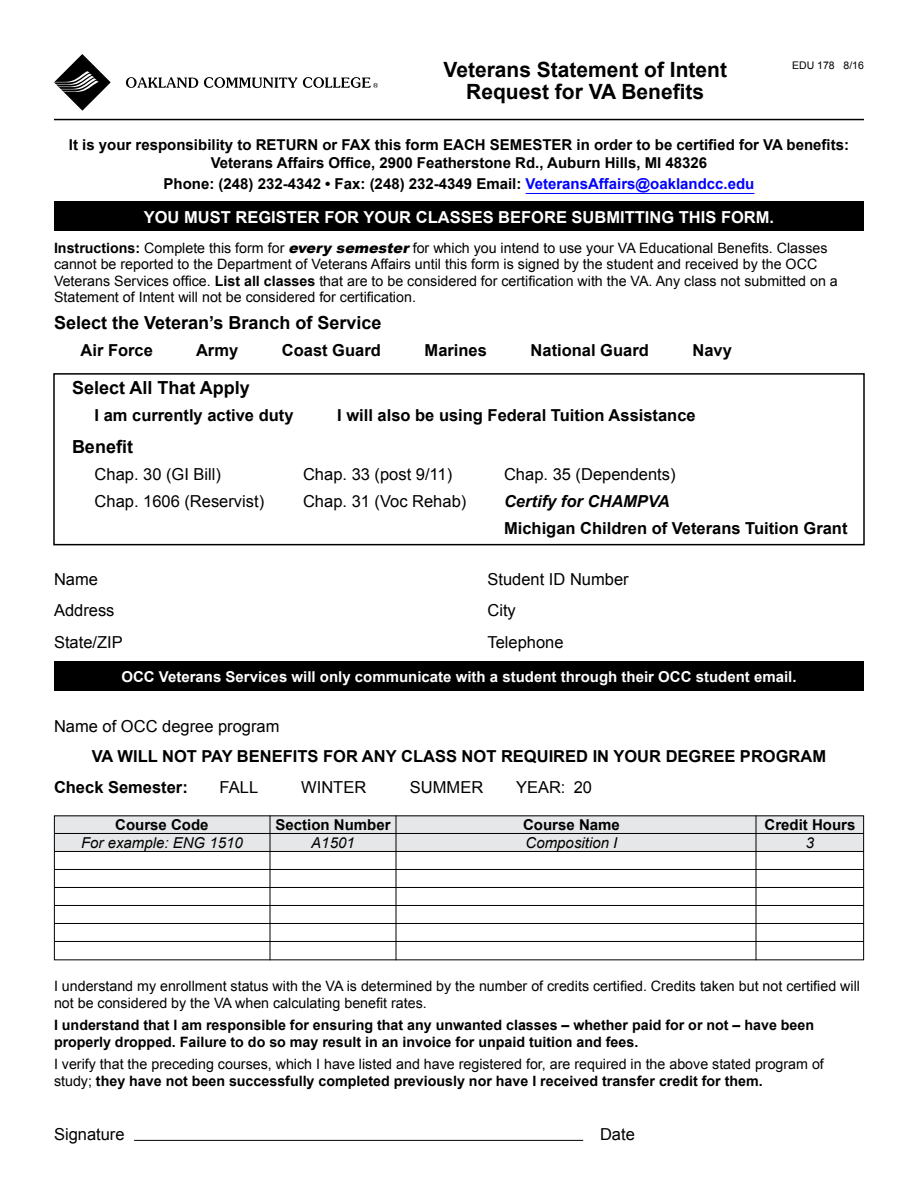
<style>
.page{position:relative;width:918px;height:1188px;background:#fff}
.page>*{position:absolute;margin:0;border:0;box-sizing:border-box;transform-origin:0 0}
.t1{font:700 21px "Arial";color:#000}
.t2{font:700 18px "Arial";color:#000}
.t3{font:700 16.5px "Arial";color:#000}
.t4{font:16.5px "Arial";color:#000}
.t5{font:700 16.5px "Arial";color:#fff}
.t6{font:italic 700 16.5px "Arial";color:#000}
.t7{font:700 15px/18px "Arial";color:#000;text-align:center}
.t8{font:700 15px "Arial";color:#fff}
.t9{font:italic 15px "Arial";color:#000}
.t10{font:14.25px/16.5px "Arial";color:#000}
.t11{font:700 14.25px/16.5px "Arial";color:#000}
.t12{font:10.5px "Arial";color:#000}
.s1{color:#00f}
.s2{font-weight:700}
.s3{font-weight:900;font-style:italic}
</style>
<div class="page">
<div style="left:54px;top:815px;width:810px;height:36px;background:#e6e7e8"></div>
<div style="left:53px;top:373px;width:812px;height:172px;border:2px solid #000"></div>
<div style="left:54px;top:662px;width:810px;height:30px;background:#000"></div>
<hr style="left:54px;top:833px;width:810px;height:1px;background:#000">
<hr style="left:54px;top:851px;width:810px;height:1px;background:#000">
<hr style="left:54px;top:869px;width:810px;height:1px;background:#000">
<hr style="left:54px;top:887px;width:810px;height:1px;background:#000">
<hr style="left:54px;top:905px;width:810px;height:1px;background:#000">
<hr style="left:54px;top:923px;width:810px;height:1px;background:#000">
<hr style="left:54px;top:941px;width:810px;height:1px;background:#000">
<hr style="left:270px;top:815px;width:1px;height:145px;background:#000">
<hr style="left:396px;top:815px;width:1px;height:145px;background:#000">
<hr style="left:756px;top:815px;width:1px;height:145px;background:#000">
<div style="left:54px;top:201px;width:810px;height:30px;background:#000"></div>
<hr style="left:54px;top:119px;width:810px;height:1px;background:#000">
<hr style="left:134px;top:1140px;width:449px;height:1px;background:#000">
<svg style="left:125px;top:77px;width:253px;height:11px"></svg>
<svg style="left:54px;top:54px;width:57px;height:57px"></svg>
<hr style="left:526px;top:193px;width:228px;height:1px;background:#00f">
<p class="t12" style="left:792px;top:58px;width:73px">EDU 178 8/16</p>
<h1 class="t1" style="left:444px;top:55px;width:285px">Veterans Statement of Intent</h1>
<h1 class="t1" style="left:466px;top:78px;width:240px">Request for VA Benefits</h1>
<p class="t7" style="left:69px;top:136px;width:782px">It is your responsibility to RETURN or FAX this form EACH SEMESTER in order to be certified for VA benefits:<br>Veterans Affairs Office, 2900 Featherstone Rd., Auburn Hills, MI 48326</p>
<p class="t7" style="left:164px;top:175px;width:592px">Phone: (248) 232-4342 • Fax: (248) 232-4349 Email: <span class="s1">VeteransAffairs@oaklandcc.edu</span></p>
<p class="t5" style="left:144px;top:206px;width:632px">YOU MUST REGISTER FOR YOUR CLASSES BEFORE SUBMITTING THIS FORM.</p>
<p class="t10" style="left:54px;top:239px;width:785px"><span class="s2">Instructions:</span> Complete this form for <span class="s3">every semester</span>for which you intend to use your VA Educational Benefits. Classes cannot be reported to the Department of Veterans Affairs until this form is signed by the student and received by the OCC Veterans Services office. <span class="s2">List all classes</span> that are to be considered for certification with the VA. Any class not submitted on a Statement of Intent will not be considered for certification.</p>
<p class="t2" style="left:54px;top:311px;width:329px">Select the Veteran’s Branch of Service</p>
<p class="t3" style="left:81px;top:339px;width:74px">Air Force</p>
<p class="t3" style="left:196px;top:339px;width:44px">Army</p>
<p class="t3" style="left:282px;top:339px;width:101px">Coast Guard</p>
<p class="t3" style="left:425px;top:339px;width:64px">Marines</p>
<p class="t3" style="left:531px;top:339px;width:120px">National Guard</p>
<p class="t3" style="left:693px;top:339px;width:41px">Navy</p>
<p class="t2" style="left:72px;top:376px;width:179px">Select All That Apply</p>
<p class="t3" style="left:95px;top:405px;width:200px">I am currently active duty</p>
<p class="t3" style="left:337px;top:405px;width:360px">I will also be using Federal Tuition Assistance</p>
<p class="t2" style="left:72px;top:434px;width:63px">Benefit</p>
<p class="t4" style="left:95px;top:463px;width:128px">Chap. 30 (GI Bill)</p>
<p class="t4" style="left:303px;top:463px;width:151px">Chap. 33 (post 9/11)</p>
<p class="t4" style="left:504px;top:463px;width:173px">Chap. 35 (Dependents)</p>
<p class="t4" style="left:95px;top:490px;width:171px">Chap. 1606 (Reservist)</p>
<p class="t4" style="left:303px;top:490px;width:165px">Chap. 31 (Voc Rehab)</p>
<p class="t6" style="left:504px;top:490px;width:167px">Certify for CHAMPVA</p>
<p class="t3" style="left:504px;top:517px;width:345px">Michigan Children of Veterans Tuition Grant</p>
<p class="t4" style="left:54px;top:568px;width:46px">Name</p>
<p class="t4" style="left:488px;top:568px;width:143px">Student ID Number</p>
<p class="t4" style="left:54px;top:600px;width:62px">Address</p>
<p class="t4" style="left:488px;top:600px;width:30px">City</p>
<p class="t4" style="left:54px;top:631px;width:70px">State/ZIP</p>
<p class="t4" style="left:488px;top:631px;width:78px">Telephone</p>
<p class="t8" style="left:121px;top:667px;width:677px">OCC Veterans Services will only communicate with a student through their OCC student email.</p>
<p class="t4" style="left:54px;top:715px;width:227px">Name of OCC degree program</p>
<p class="t3" style="left:92px;top:745px;width:736px">VA WILL NOT PAY BENEFITS FOR ANY CLASS NOT REQUIRED IN YOUR DEGREE PROGRAM</p>
<p class="t3" style="left:54px;top:777px;width:135px">Check Semester:</p>
<p class="t4" style="left:220px;top:777px;width:40px">FALL</p>
<p class="t4" style="left:301px;top:777px;width:67px">WINTER</p>
<p class="t4" style="left:410px;top:777px;width:75px">SUMMER</p>
<p class="t4" style="left:516px;top:777px;width:78px">YEAR: 20</p>
<p class="t7" style="left:115px;top:816px;width:95px">Course Code</p>
<p class="t7" style="left:275px;top:816px;width:117px">Section Number</p>
<p class="t7" style="left:523px;top:816px;width:98px">Course Name</p>
<p class="t7" style="left:765px;top:816px;width:92px">Credit Hours</p>
<p class="t9" style="left:81px;top:833px;width:163px">For example: ENG 1510</p>
<p class="t9" style="left:311px;top:833px;width:45px">A1501</p>
<p class="t9" style="left:526px;top:833px;width:93px">Composition I</p>
<p class="t9" style="left:806px;top:833px;width:10px">3</p>
<p class="t10" style="left:54px;top:978px;width:808px">I understand my enrollment status with the VA is determined by the number of credits certified. Credits taken but not certified will not be considered by the VA when calculating benefit rates.</p>
<p class="t11" style="left:54px;top:1017px;width:762px">I understand that I am responsible for ensuring that any unwanted classes – whether paid for or not – have been properly dropped. Failure to do so may result in an invoice for unpaid tuition and fees.</p>
<p class="t10" style="left:54px;top:1056px;width:771px">I verify that the preceding courses, which I have listed and have registered for, are required in the above stated program of study; <span class="s2">they have not been successfully completed previously nor have I received transfer credit for them.</span></p>
<p class="t4" style="left:54px;top:1123px;width:72px">Signature</p>
<p class="t4" style="left:600px;top:1123px;width:36px">Date</p>
</div>
